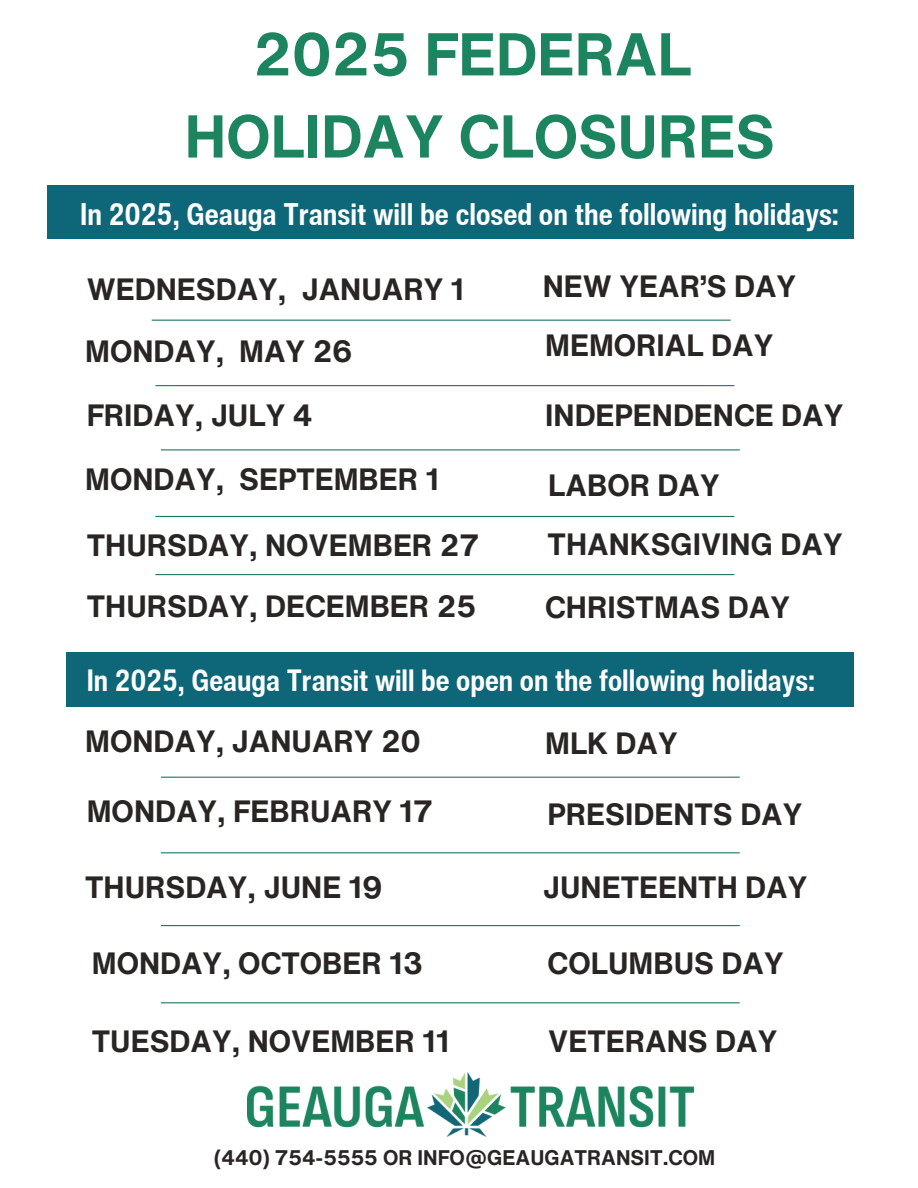
<style>
.page{position:relative;width:918px;height:1188px;background:#fff}
.page>*{position:absolute;margin:0;border:0;box-sizing:border-box;transform-origin:0 0}
.t1{font:700 59.25px/82.2px "Helvetica Now Text";color:#1c845f;text-align:center}
.t2{font:700 condensed 30.45px "Helvetica Now Text";color:#fff}
.t3{font:700 30px "Helvetica Now Text";color:#292524}
.t4{font:700 condensed 30px "Helvetica Now Text";color:#fff}
.t5{font:700 20.7px "Helvetica Now Text";color:#292524}
</style>
<div class="page">
<img style="left:247px;top:1072px;width:447px;height:64px">
<div style="left:66px;top:652px;width:788px;height:54px;background:#0e6779"></div>
<hr style="left:161px;top:852px;width:579px;height:1px;background:#1f7468">
<hr style="left:161px;top:925px;width:579px;height:1px;background:#1f7468">
<hr style="left:161px;top:1002px;width:579px;height:1px;background:#1f7468">
<hr style="left:161px;top:777px;width:579px;height:1px;background:#1f7468">
<div style="left:47px;top:185px;width:807px;height:54px;background:#0e6779"></div>
<hr style="left:152px;top:320px;width:579px;height:1px;background:#1f7468">
<hr style="left:155px;top:385px;width:579px;height:1px;background:#1f7468">
<hr style="left:161px;top:449px;width:579px;height:1px;background:#1f7468">
<hr style="left:155px;top:516px;width:579px;height:1px;background:#1f7468">
<hr style="left:155px;top:574px;width:579px;height:1px;background:#1f7468">
<h2 class="t1" style="left:185px;top:12px;width:592px">2025 FEDERAL<br>HOLIDAY CLOSURES</h2>
<p class="t2" style="left:80px;top:191px;width:760px">In 2025, Geauga Transit will be closed on the following holidays:</p>
<h3 class="t3" style="left:87px;top:267px;width:379px">WEDNESDAY, JANUARY 1</h3>
<h2 class="t3" style="left:543px;top:264px;width:255px">NEW YEAR’S DAY</h2>
<h2 class="t3" style="left:85px;top:328px;width:269px">MONDAY, MAY 26</h2>
<h2 class="t3" style="left:545px;top:323px;width:230px">MEMORIAL DAY</h2>
<h2 class="t3" style="left:87px;top:393px;width:227px">FRIDAY, JULY 4</h2>
<h2 class="t3" style="left:545px;top:393px;width:300px">INDEPENDENCE DAY</h2>
<h2 class="t3" style="left:85px;top:457px;width:356px">MONDAY, SEPTEMBER 1</h2>
<h2 class="t3" style="left:548px;top:463px;width:173px">LABOR DAY</h2>
<h2 class="t3" style="left:87px;top:522px;width:394px">THURSDAY, NOVEMBER 27</h2>
<h2 class="t3" style="left:548px;top:521px;width:297px">THANKSGIVING DAY</h2>
<h3 class="t3" style="left:87px;top:584px;width:391px">THURSDAY, DECEMBER 25</h3>
<h2 class="t3" style="left:545px;top:585px;width:246px">CHRISTMAS DAY</h2>
<h2 class="t4" style="left:87px;top:657px;width:730px">In 2025, Geauga Transit will be open on the following holidays:</h2>
<h2 class="t3" style="left:85px;top:719px;width:337px">MONDAY, JANUARY 20</h2>
<h2 class="t3" style="left:545px;top:720px;width:134px">MLK DAY</h2>
<h2 class="t3" style="left:87px;top:789px;width:348px">MONDAY, FEBRUARY 17</h2>
<h2 class="t3" style="left:548px;top:792px;width:256px">PRESIDENTS DAY</h2>
<h2 class="t3" style="left:85px;top:864px;width:299px">THURSDAY, JUNE 19</h2>
<h2 class="t3" style="left:543px;top:864px;width:266px">JUNETEENTH DAY</h2>
<h2 class="t3" style="left:92px;top:940px;width:333px">MONDAY, OCTOBER 13</h2>
<h2 class="t3" style="left:548px;top:940px;width:238px">COLUMBUS DAY</h2>
<h2 class="t3" style="left:92px;top:1019px;width:360px">TUESDAY, NOVEMBER 11</h2>
<p class="t3" style="left:548px;top:1019px;width:231px">VETERANS DAY</p>
<h2 class="t5" style="left:214px;top:1142px;width:503px">(440) 754-5555 OR INFO@GEAUGATRANSIT.COM</h2>
</div>
